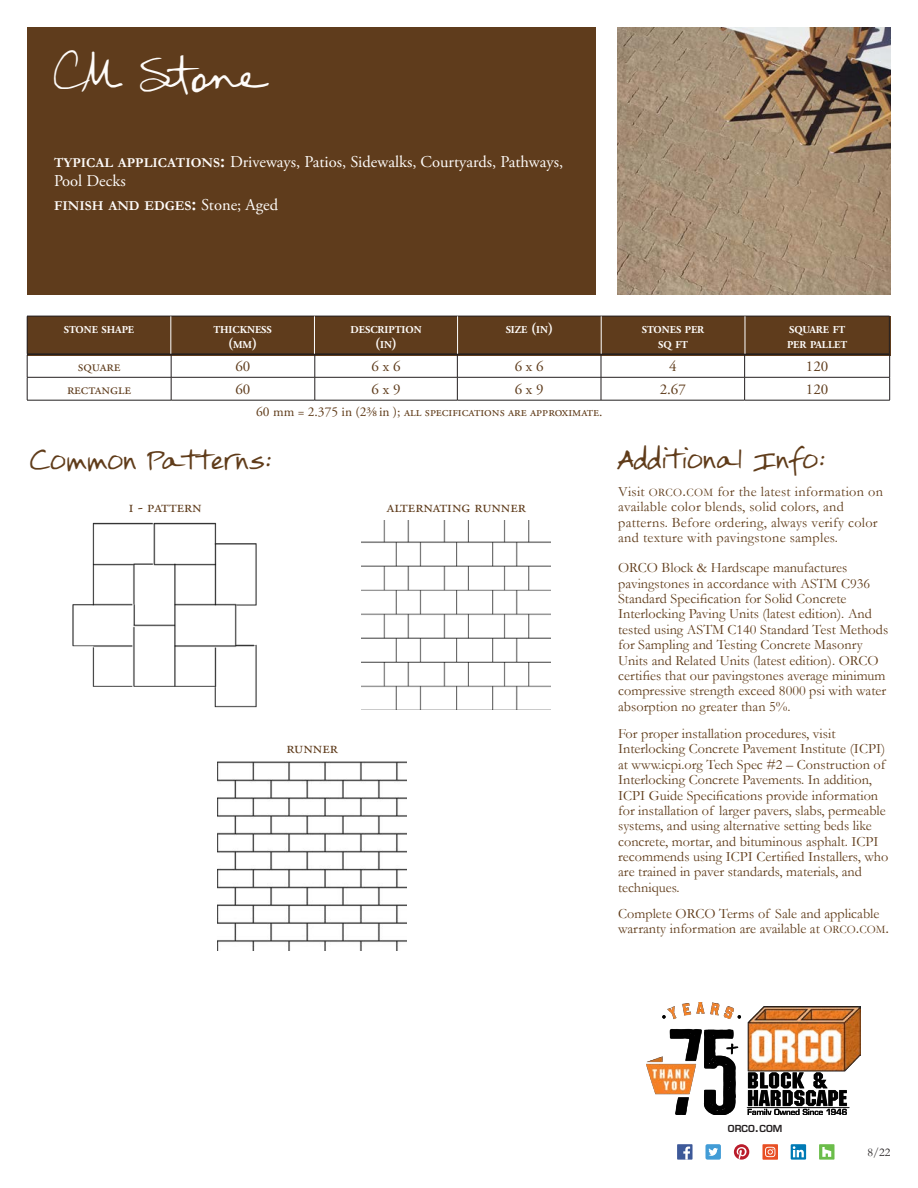
<style>
.page{position:relative;width:918px;height:1188px;background:#fff}
.page>*{position:absolute;margin:0;border:0;box-sizing:border-box;transform-origin:0 0}
.t1{font:37.5px "FG Rebecca Script";color:#fefcfa}
.t2{font:21px "FG Rebecca";color:#603c1a}
.t3{font:16.5px/19.8px "Adobe Garamond Pro";color:#fefcfa}
.t4{font:16.5px "Adobe Garamond Pro";color:#5f3c1c}
.t5{font:15px "Adobe Garamond Pro";color:#5f3c1c}
.t6{font:700 15px "Adobe Garamond Pro";color:#fefcfa}
.t7{font:14.25px/15.5px "Garamond";color:#603c1a}
.t8{font:14.25px/15.5px "Garamond";letter-spacing:.02em;color:#603c1a}
.t9{font:700 13.65px "Garamond";color:#fefcfa}
.t10{font:13.5px "Adobe Garamond Pro";color:#603c1a}
.t11{font:12px "Garamond";color:#231f20}
.t12{font:700 10.5px "Adobe Garamond Pro";color:#fefcfa}
.t13{font:600 9.45px "Eurostile LT Std";color:#231f20}
.s1{font-family:"Garamond";font-weight:700;font-size:13.65px}
.s2{font-family:"Garamond";font-weight:700;font-size:19.5px}
.s3{font-size:19.5px}
.s4{font-family:"Adobe Garamond Pro";font-weight:400;font-size:16.5px}
.s5{font-size:10.5px}
.s6{font-size:15px}
.s7{font-size:11.55px}
.s8{font-size:16.5px}
.s9{font-size:13.5px}
</style>
<div class="page">
<img style="left:617px;top:27px;width:274px;height:267px">
<div style="left:27px;top:316px;width:864px;height:39px;background:#5f3c1c"></div>
<hr style="left:27px;top:316px;width:144px;height:1px;background:#231f20">
<hr style="left:27px;top:316px;width:1px;height:38px;background:#231f20">
<hr style="left:171px;top:316px;width:143px;height:1px;background:#231f20">
<hr style="left:314px;top:316px;width:144px;height:1px;background:#231f20">
<hr style="left:458px;top:316px;width:143px;height:1px;background:#231f20">
<hr style="left:601px;top:316px;width:144px;height:1px;background:#231f20">
<hr style="left:745px;top:316px;width:145px;height:1px;background:#231f20">
<hr style="left:889px;top:316px;width:1px;height:38px;background:#231f20">
<hr style="left:171px;top:316px;width:1px;height:38px;background:#fff">
<hr style="left:314px;top:316px;width:1px;height:38px;background:#fff">
<hr style="left:457px;top:316px;width:1px;height:38px;background:#fff">
<hr style="left:601px;top:316px;width:1px;height:38px;background:#fff">
<hr style="left:745px;top:316px;width:1px;height:38px;background:#fff">
<div style="left:27px;top:27px;width:569px;height:267px;background:#5f3c1c"></div>
<hr style="left:27px;top:354px;width:144px;height:1px;background:#231f20">
<hr style="left:171px;top:354px;width:144px;height:1px;background:#231f20">
<hr style="left:315px;top:354px;width:142px;height:1px;background:#231f20">
<hr style="left:457px;top:354px;width:144px;height:1px;background:#231f20">
<hr style="left:601px;top:354px;width:144px;height:1px;background:#231f20">
<hr style="left:745px;top:354px;width:145px;height:1px;background:#231f20">
<hr style="left:27px;top:377px;width:144px;height:1px;background:#231f20">
<svg style="left:27px;top:355px;width:1px;height:45px"></svg>
<hr style="left:171px;top:377px;width:144px;height:1px;background:#231f20">
<svg style="left:171px;top:355px;width:1px;height:45px"></svg>
<hr style="left:315px;top:377px;width:142px;height:1px;background:#231f20">
<svg style="left:315px;top:355px;width:1px;height:45px"></svg>
<hr style="left:457px;top:377px;width:144px;height:1px;background:#231f20">
<svg style="left:457px;top:355px;width:1px;height:45px"></svg>
<hr style="left:601px;top:377px;width:144px;height:1px;background:#231f20">
<svg style="left:601px;top:355px;width:1px;height:45px"></svg>
<hr style="left:745px;top:377px;width:145px;height:1px;background:#231f20">
<svg style="left:744px;top:355px;width:1px;height:45px"></svg>
<svg style="left:889px;top:355px;width:1px;height:45px"></svg>
<hr style="left:27px;top:400px;width:144px;height:1px;background:#231f20">
<hr style="left:171px;top:400px;width:144px;height:1px;background:#231f20">
<hr style="left:315px;top:400px;width:142px;height:1px;background:#231f20">
<hr style="left:457px;top:400px;width:144px;height:1px;background:#231f20">
<hr style="left:601px;top:400px;width:144px;height:1px;background:#231f20">
<hr style="left:745px;top:400px;width:145px;height:1px;background:#231f20">
<img style="left:72px;top:522px;width:185px;height:186px">
<img style="left:362px;top:520px;width:189px;height:189px">
<img style="left:218px;top:762px;width:189px;height:189px">
<div style="left:705px;top:1144px;width:16px;height:16px;background:#429cd6;border-radius:2px"></div>
<svg style="left:708px;top:1148px;width:10px;height:8px"></svg>
<svg style="left:734px;top:1144px;width:15px;height:16px"></svg>
<svg style="left:791px;top:1144px;width:15px;height:16px"></svg>
<svg style="left:793px;top:1146px;width:11px;height:11px"></svg>
<div style="left:677px;top:1144px;width:16px;height:16px;background:#3d5999"></div>
<svg style="left:683px;top:1147px;width:7px;height:13px"></svg>
<div style="left:819px;top:1144px;width:15px;height:16px;background:#6bbd4a"></div>
<svg style="left:822px;top:1147px;width:9px;height:10px"></svg>
<svg style="left:762px;top:1144px;width:16px;height:16px"></svg>
<svg style="left:765px;top:1147px;width:10px;height:10px"></svg>
<img style="left:647px;top:1002px;width:213px;height:112px">
<p class="t1" style="left:54px;top:52px;width:215px">CM Stone</p>
<p class="t3" style="left:54px;top:152px;width:511px"><span class="s1">TYPICAL APPLICATIONS</span><span class="s2">:</span> Driveways, Patios, Sidewalks, Courtyards, Pathways,<br>Pool Decks</p>
<p class="t9" style="left:54px;top:196px;width:226px">FINISH AND EDGES<span class="s3">:</span> <span class="s4">Stone; Aged</span></p>
<p class="t12" style="left:64px;top:324px;width:72px">STONE SHAPE</p>
<p class="t12" style="left:213px;top:324px;width:60px">THICKNESS</p>
<p class="t6" style="left:228px;top:334px;width:31px">(<span class="s5">MM</span>)</p>
<p class="t12" style="left:350px;top:324px;width:73px">DESCRIPTION</p>
<p class="t6" style="left:375px;top:334px;width:23px">(<span class="s5">IN</span>)</p>
<p class="t12" style="left:506px;top:324px;width:49px">SIZE <span class="s6">(</span>IN<span class="s6">)</span></p>
<p class="t12" style="left:642px;top:324px;width:64px">STONES PER</p>
<p class="t12" style="left:658px;top:339px;width:31px">SQ FT</p>
<p class="t12" style="left:789px;top:324px;width:58px">SQUARE FT</p>
<p class="t12" style="left:787px;top:339px;width:62px">PER PALLET</p>
<p class="t5" style="left:78px;top:358px;width:44px">Square</p>
<p class="t5" style="left:235px;top:358px;width:16px">60</p>
<p class="t5" style="left:372px;top:358px;width:30px">6 x 6</p>
<p class="t5" style="left:515px;top:358px;width:30px">6 x 6</p>
<p class="t5" style="left:669px;top:358px;width:9px">4</p>
<p class="t5" style="left:806px;top:358px;width:24px">120</p>
<p class="t5" style="left:67px;top:380px;width:66px">rectangle</p>
<p class="t5" style="left:235px;top:380px;width:16px">60</p>
<p class="t5" style="left:372px;top:380px;width:30px">6 x 9</p>
<p class="t5" style="left:515px;top:380px;width:30px">6 x 9</p>
<p class="t5" style="left:660px;top:380px;width:28px">2.67</p>
<p class="t5" style="left:806px;top:380px;width:24px">120</p>
<p class="t10" style="left:256px;top:404px;width:348px">60 mm = 2.375 in (23/8 in ); All specifications are approximate.</p>
<p class="t2" style="left:30px;top:449px;width:243px">Common Patterns:</p>
<p class="t2" style="left:617px;top:449px;width:210px">Additional Info:</p>
<p class="t8" style="left:618px;top:483px;width:266px">Visit <span class="s7">ORCO</span><span class="s8">.</span><span class="s7">COM</span> for the latest information on available color blends, solid colors, and patterns. Before ordering, always verify color and texture with pavingstone samples.</p>
<p class="t7" style="left:618px;top:560px;width:272px">ORCO Block &amp; Hardscape manufactures pavingstones in accordance with ASTM C936<br>Standard Specification for Solid Concrete Interlocking Paving Units (latest edition). And tested using ASTM C140 Standard Test Methods for Sampling and Testing Concrete Masonry Units and Related Units (latest edition). ORCO certifies that our pavingstones average minimum compressive strength exceed 8000 psi with water absorption no greater than 5%.</p>
<p class="t7" style="left:618px;top:726px;width:272px">For proper installation procedures, visit Interlocking Concrete Pavement Institute (ICPI) at www.icpi.org Tech Spec #2 – Construction of Interlocking Concrete Pavements. In addition, ICPI Guide Specifications provide information for installation of larger pavers, slabs, permeable systems, and using alternative setting beds like concrete, mortar, and bituminous asphalt. ICPI recommends using ICPI Certified Installers, who are trained in paver standards, materials, and techniques.</p>
<p class="t7" style="left:618px;top:905px;width:272px">Complete ORCO Terms of Sale and applicable warranty information are available at <span class="s7">ORCO</span><span class="s8">.</span><span class="s7">COM</span><span class="s8">.</span></p>
<p class="t4" style="left:129px;top:497px;width:74px">I - Pattern</p>
<p class="t4" style="left:387px;top:497px;width:141px">alternating runner</p>
<p class="t4" style="left:286px;top:738px;width:53px">runner</p>
<p class="t13" style="left:728px;top:1123px;width:56px">ORCO<span class="s9">.</span>COM</p>
<p class="t11" style="left:867px;top:1144px;width:24px">8/22</p>
</div>
